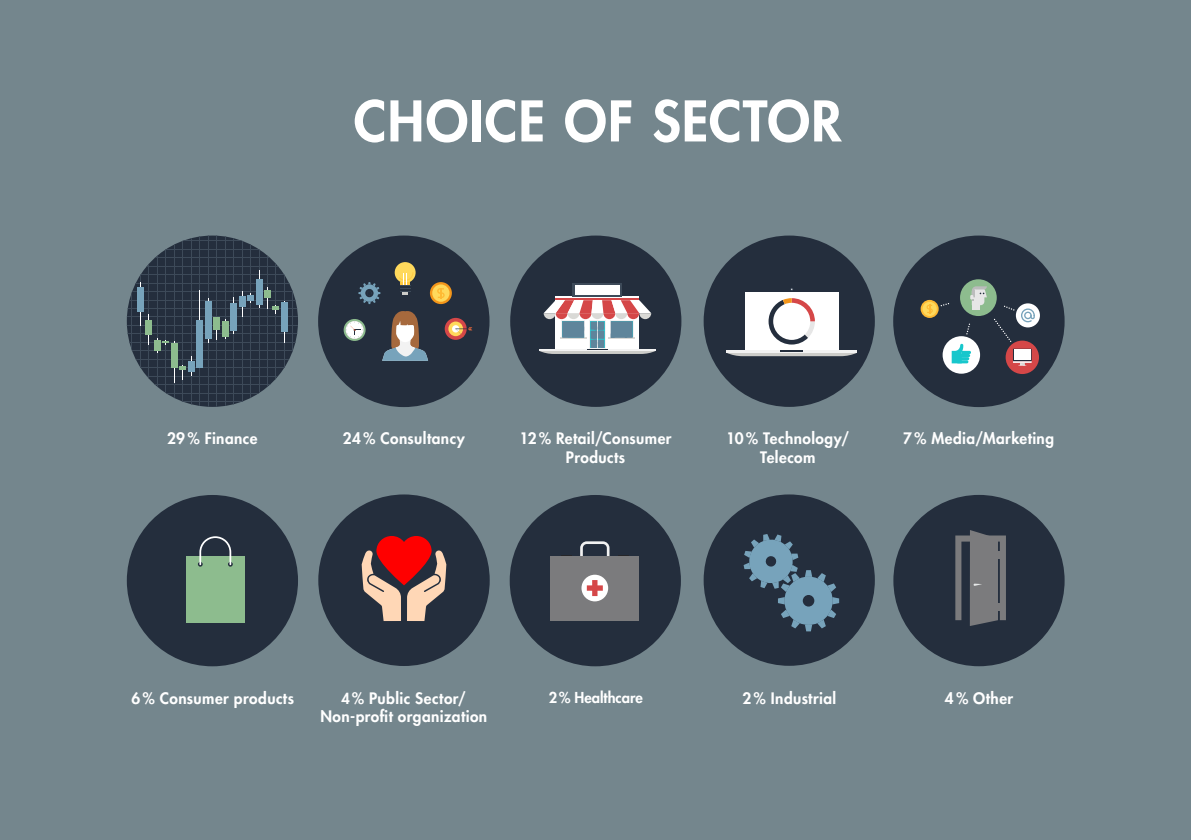
<style>
.page{position:relative;width:1191px;height:840px;background:#fff}
.page>*{position:absolute;margin:0;border:0;box-sizing:border-box;transform-origin:0 0}
.t1{font:800 54.4px "Futura Std";letter-spacing:.02em;color:#fff}
.t2{font:800 15.4px/18.4px "Futura Std";letter-spacing:.03em;color:#fff;text-align:center}
.t3{font:800 14.6px "Futura Std";color:#fff}
.s1{font-size:14.6px}
</style>
<div class="page">
<div style="left:0;top:0;width:1191px;height:839px;background:#74868d"></div>
<svg style="left:127px;top:235px;width:171px;height:171px"></svg>
<hr style="left:284px;top:301px;width:1px;height:41px;background:#fff">
<div style="left:281px;top:302px;width:6px;height:30px;background:#77a3bb"></div>
<div style="left:703px;top:235px;width:172px;height:171px;background:#242e3d;border-radius:50%"></div>
<svg style="left:726px;top:288px;width:131px;height:68px"></svg>
<div style="left:127px;top:494px;width:171px;height:172px;background:#242e3d;border-radius:50%"></div>
<div style="left:186px;top:556px;width:59px;height:66px;background:#8dbc8e"></div>
<svg style="left:198px;top:536px;width:35px;height:30px"></svg>
<div style="left:893px;top:494px;width:171px;height:172px;background:#242e3d;border-radius:50%"></div>
<svg style="left:955px;top:530px;width:51px;height:95px"></svg>
<div style="left:318px;top:235px;width:171px;height:172px;background:#242e3d;border-radius:50%"></div>
<div style="left:395px;top:262px;width:20px;height:21px;background:#ffd95c;border-radius:50%"></div>
<svg style="left:397px;top:264px;width:16px;height:30px"></svg>
<svg style="left:430px;top:282px;width:22px;height:22px"></svg>
<div style="left:432px;top:284px;width:17px;height:17px;background:#ffd95c;border-radius:50%"></div>
<svg style="left:437px;top:288px;width:7px;height:10px"></svg>
<svg style="left:358px;top:282px;width:22px;height:22px"></svg>
<svg style="left:344px;top:319px;width:21px;height:22px"></svg>
<svg style="left:345px;top:321px;width:19px;height:18px"></svg>
<svg style="left:346px;top:321px;width:17px;height:17px"></svg>
<div style="left:445px;top:318px;width:22px;height:21px;background:#d54748;border-radius:50%"></div>
<svg style="left:448px;top:321px;width:15px;height:15px"></svg>
<div style="left:452px;top:325px;width:7px;height:7px;background:#fff;border-radius:50%"></div>
<svg style="left:455px;top:327px;width:17px;height:9px"></svg>
<svg style="left:382px;top:311px;width:46px;height:49px"></svg>
<div style="left:893px;top:235px;width:171px;height:172px;background:#242e3d;border-radius:50%"></div>
<div style="left:1016px;top:303px;width:24px;height:24px;background:#fff;border-radius:50%"></div>
<svg style="left:1021px;top:308px;width:13px;height:14px"></svg>
<div style="left:1005px;top:340px;width:34px;height:34px;background:#d54748;border-radius:50%"></div>
<svg style="left:1013px;top:348px;width:18px;height:18px"></svg>
<div style="left:1014px;top:349px;width:16px;height:11px;background:#fff"></div>
<div style="left:942px;top:336px;width:38px;height:37px;background:#fff;border-radius:50%"></div>
<div style="left:960px;top:279px;width:36px;height:37px;background:#8dbc8e;border-radius:50%"></div>
<svg style="left:994px;top:318px;width:17px;height:24px"></svg>
<svg style="left:951px;top:343px;width:20px;height:20px"></svg>
<svg style="left:920px;top:300px;width:18px;height:18px"></svg>
<svg style="left:922px;top:301px;width:14px;height:15px"></svg>
<svg style="left:926px;top:304px;width:6px;height:9px"></svg>
<svg style="left:966px;top:323px;width:4px;height:11px"></svg>
<svg style="left:940px;top:303px;width:9px;height:3px"></svg>
<svg style="left:1004px;top:305px;width:10px;height:5px"></svg>
<svg style="left:970px;top:286px;width:17px;height:23px"></svg>
<div style="left:510px;top:235px;width:171px;height:171px;background:#242e3d;border-radius:50%"></div>
<svg style="left:539px;top:292px;width:116px;height:62px"></svg>
<hr style="left:555px;top:298px;width:84px;height:2px;background:#d54748">
<svg style="left:573px;top:283px;width:49px;height:13px"></svg>
<div style="left:575px;top:285px;width:45px;height:9px;background:#fff"></div>
<div style="left:510px;top:494px;width:171px;height:172px;background:#242e3d;border-radius:50%"></div>
<svg style="left:580px;top:541px;width:29px;height:14px"></svg>
<div style="left:551px;top:555px;width:88px;height:64px;background:#7b7b7d"></div>
<svg style="left:581px;top:574px;width:27px;height:27px"></svg>
<svg style="left:587px;top:579px;width:16px;height:16px"></svg>
<div style="left:318px;top:494px;width:172px;height:171px;background:#242e3d;border-radius:50%"></div>
<svg style="left:361px;top:536px;width:85px;height:84px"></svg>
<div style="left:703px;top:494px;width:172px;height:171px;background:#242e3d;border-radius:50%"></div>
<svg style="left:743px;top:534px;width:96px;height:97px"></svg>
<p class="t1" style="left:354px;top:87px;width:489px">CHOICE OF SECTOR</p>
<p class="t2" style="left:167px;top:429px;width:92px">29 % Finance</p>
<p class="t2" style="left:343px;top:429px;width:124px">24 % Consultancy</p>
<p class="t2" style="left:519px;top:429px;width:153px">12 % Retail/Consumer<br>Products</p>
<p class="t2" style="left:726px;top:429px;width:125px">10 % Technology/<br>Telecom</p>
<p class="t2" style="left:903px;top:429px;width:153px">7 % Media/Marketing</p>
<p class="t2" style="left:131px;top:688px;width:164px">6 % Consumer products</p>
<p class="t2" style="left:320px;top:688px;width:168px"><span class="s1">4</span>% Public Sector/<br>Non-profit organization</p>
<p class="t3" style="left:548px;top:688px;width:96px">2% Healthcare</p>
<p class="t2" style="left:742px;top:688px;width:95px">2 % Industrial</p>
<p class="t2" style="left:945px;top:688px;width:70px">4 % Other</p>
</div>
